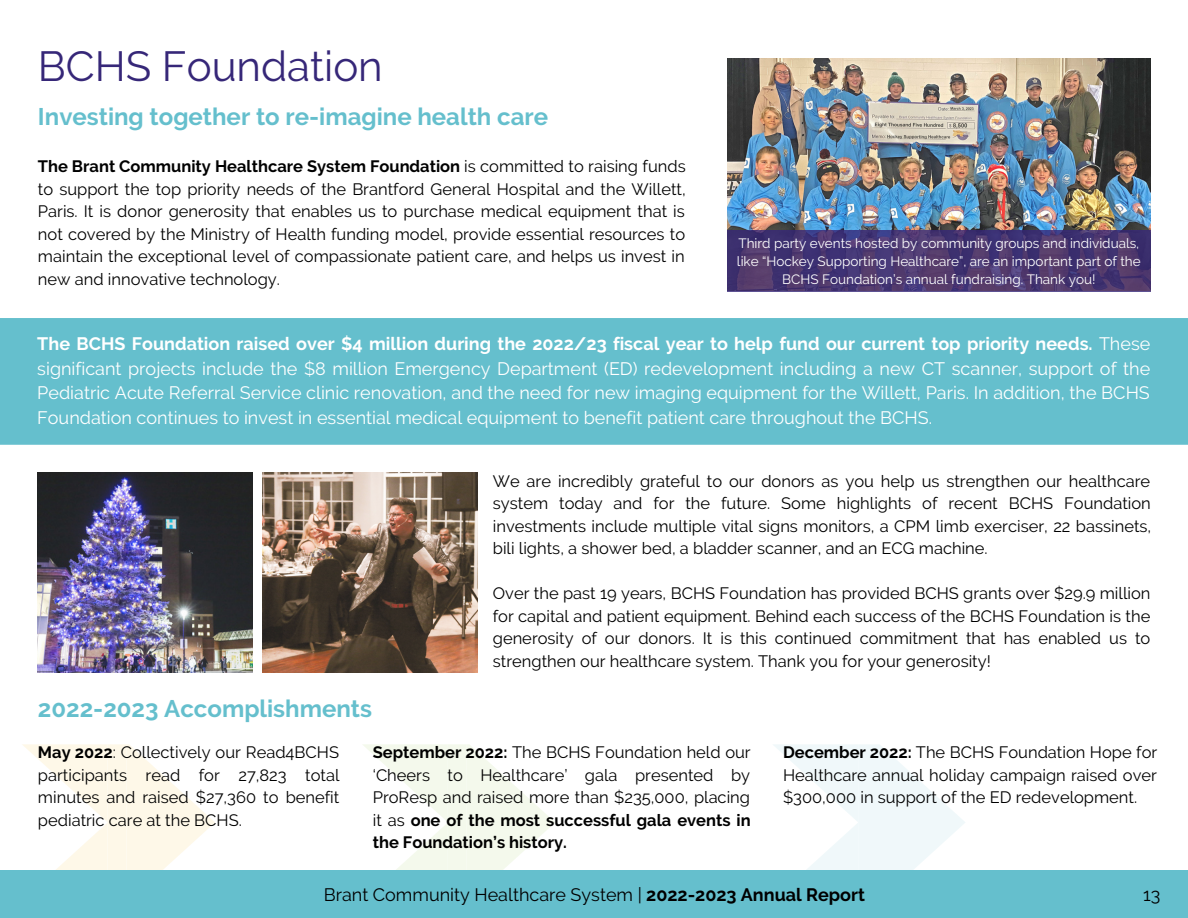
<style>
.page{position:relative;width:1188px;height:918px;background:#fff}
.page>*{position:absolute;margin:0;border:0;box-sizing:border-box;transform-origin:0 0}
.t1{font:42px "Raleway";color:#362778}
.t2{font:700 24px "Raleway";color:#65bfcd}
.t3{font:18px/24.8px "Raleway";color:#fff;text-align:justify}
.t4{font:18px "Raleway";color:#000}
.t5{font:16.5px/22.5px "Raleway";color:#000;text-align:justify}
.t6{font:13.5px/18px "Raleway";color:#fff;text-align:center}
.s1{font-weight:700}
</style>
<div class="page">
<svg style="left:22px;top:744px;width:193px;height:126px"></svg>
<svg style="left:363px;top:744px;width:192px;height:126px"></svg>
<svg style="left:774px;top:745px;width:191px;height:125px"></svg>
<div style="left:0;top:870px;width:1188px;height:48px;background:#65bfcd"></div>
<div style="left:0;top:318px;width:1188px;height:127px;background:#65bfcd"></div>
<img style="left:38px;top:473px;width:215px;height:199px">
<img style="left:727px;top:59px;width:423px;height:171px">
<svg style="left:727px;top:230px;width:424px;height:61px;background:#493770"></svg>
<img style="left:263px;top:473px;width:215px;height:199px">
<p class="t1" style="left:38px;top:42px;width:346px">BCHS Foundation</p>
<p class="t2" style="left:38px;top:102px;width:512px">Investing together to re-imagine health care</p>
<p class="t5" style="left:38px;top:155px;width:649px"><span class="s1">The Brant Community Healthcare System Foundation</span> is committed to raising funds to support the top priority needs of the Brantford General Hospital and the Willett, Paris. It is donor generosity that enables us to purchase medical equipment that is not covered by the Ministry of Health funding model, provide essential resources to maintain the exceptional level of compassionate patient care, and helps us invest in new and innovative technology.</p>
<p class="t6" style="left:737px;top:234px;width:405px">Third party events hosted by community groups and individuals, like “Hockey Supporting Healthcare”, are an important part of the<br>BCHS Foundation’s annual fundraising. Thank you!</p>
<p class="t3" style="left:37px;top:331px;width:1115px"><span class="s1">The BCHS Foundation raised over $4 million during the 2022/23 fiscal year to help fund our current top priority needs.</span> These significant projects include the $8 million Emergency Department (ED) redevelopment including a new CT scanner, support of the Pediatric Acute Referral Service clinic renovation, and the need for new imaging equipment for the Willett, Paris. In addition, the BCHS Foundation continues to invest in essential medical equipment to benefit patient care throughout the BCHS.</p>
<p class="t2" style="left:38px;top:694px;width:336px">2022-2023 Accomplishments</p>
<p class="t5" style="left:493px;top:470px;width:660px">We are incredibly grateful to our donors as you help us strengthen our healthcare system today and for the future. Some highlights of recent BCHS Foundation investments include multiple vital signs monitors, a CPM limb exerciser, 22 bassinets, bili lights, a shower bed, a bladder scanner, and an ECG machine.</p>
<p class="t5" style="left:493px;top:582px;width:659px">Over the past 19 years, BCHS Foundation has provided BCHS grants over $29.9 million for capital and patient equipment. Behind each success of the BCHS Foundation is the generosity of our donors. It is this continued commitment that has enabled us to strengthen our healthcare system. Thank you for your generosity!</p>
<p class="t5" style="left:38px;top:741px;width:303px"><span class="s1">May 2022</span>: Collectively our Read4BCHS participants read for 27,823 total minutes and raised $27,360 to benefit pediatric care at the BCHS.</p>
<p class="t5" style="left:373px;top:741px;width:379px"><span class="s1">September 2022:</span> The BCHS Foundation held our ‘Cheers to Healthcare’ gala presented by ProResp and raised more than $235,000, placing it as <span class="s1">one of the most successful gala events in the Foundation’s history.</span></p>
<p class="t5" style="left:783px;top:741px;width:376px"><span class="s1">December 2022:</span> The BCHS Foundation Hope for Healthcare annual holiday campaign raised over $300,000 in support of the ED redevelopment.</p>
<p class="t4" style="left:324px;top:884px;width:543px">Brant Community Healthcare System | <span class="s1">2022-2023 Annual Report</span></p>
<p class="t4" style="left:1143px;top:884px;width:19px">13</p>
</div>
